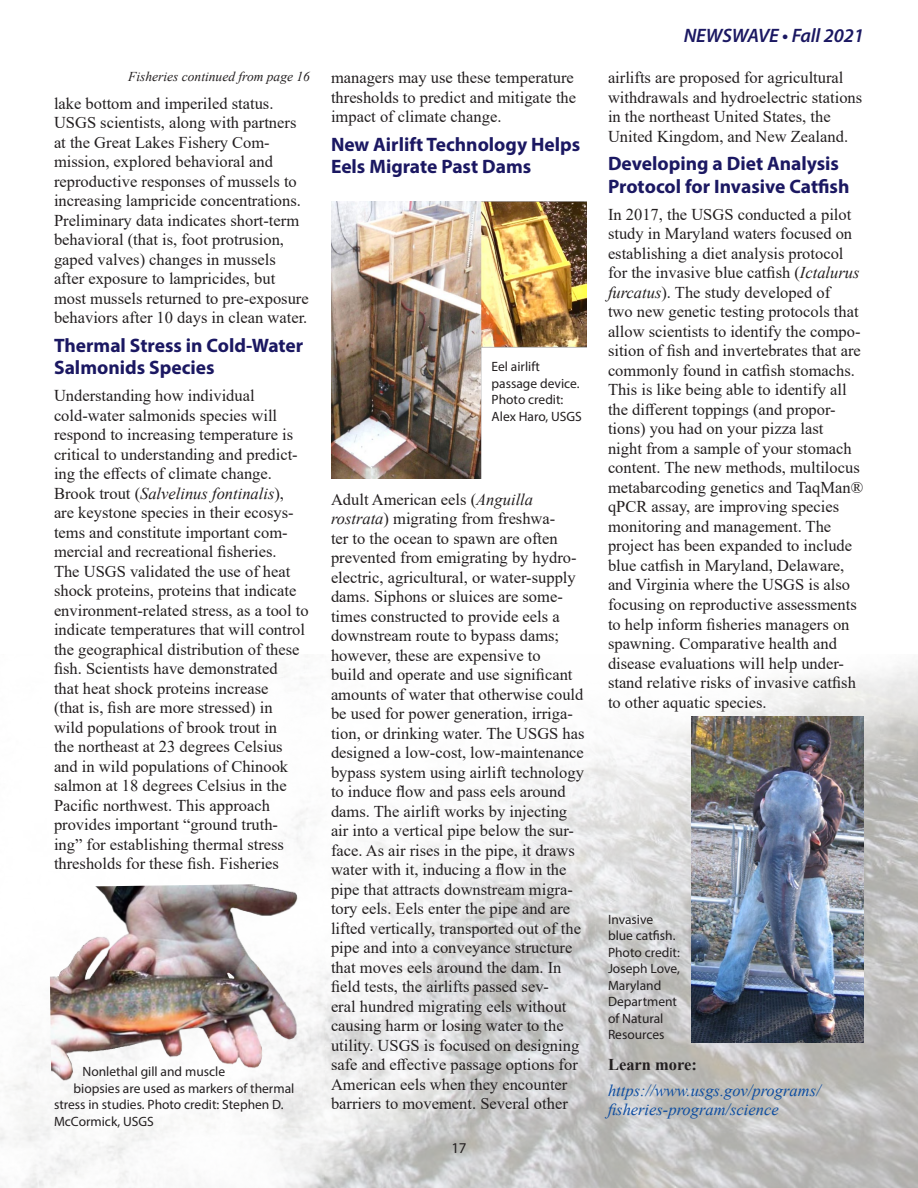
<style>
.page{position:relative;width:918px;height:1188px;background:#fff}
.page>*{position:absolute;margin:0;border:0;box-sizing:border-box;transform-origin:0 0}
.Heading_2{font:700 19.5px/22.5px "Myriad Pro";color:#1b1862}
.t1{font:italic 600 19.5px "Myriad Pro";letter-spacing:-.005em;color:#1b1862}
.Body_Text{font:16.5px/19.5px "Times New Roman";color:#231f20}
.Body_Text-2{font:italic 16.5px/19.5px "Times New Roman";color:#0d4da1}
.Body_Text-3{font:700 16.5px "Times New Roman";color:#231f20}
.t2{font:15px "Myriad Pro";color:#231f20}
.FigureCaption{font:13.5px/16.5px "Myriad Pro";color:#231f20}
.ContinuedToPage{font:italic 13.5px "Times New Roman";color:#231f20}
.s1{font-style:italic}
</style>
<div class="page">
<img style="left:0;top:665px;width:918px;height:523px">
<img style="left:49px;top:884px;width:252px;height:201px">
<img style="left:331px;top:202px;width:256px;height:276px">
<img style="left:692px;top:717px;width:172px;height:326px">
<p class="ContinuedToPage" style="left:128px;top:68px;width:183px">Fisheries continued from page 16</p>
<p class="Body_Text" style="left:54px;top:93px;width:256px">lake bottom and imperiled status.<br>USGS scientists, along with partners at the Great Lakes Fishery Com&shy;mission, explored behavioral and reproductive responses of mussels to increasing lampricide concentrations.<br>Preliminary data indicates short-term behavioral (that is, foot protrusion, gaped valves) changes in mussels after exposure to lampricides, but most mussels returned to pre-exposure behaviors after 10 days in clean water.</p>
<p class="Heading_2" style="left:54px;top:333px;width:251px">Thermal Stress in Cold-Water<br>Salmonids Species</p>
<p class="Body_Text" style="left:54px;top:385px;width:256px">Understanding how individual cold-water salmonids species will respond to increasing temperature is critical to understanding and predict&shy;ing the effects of climate change.<br>Brook trout (<span class="s1">Salvelinus fontinalis</span>),<br>are keystone species in their ecosys&shy;tems and constitute important com&shy;mercial and recreational fisheries.<br>The USGS validated the use of heat shock proteins, proteins that indicate environment-related stress, as a tool to indicate temperatures that will control the geographical distribution of these fish. Scientists have demonstrated<br>that heat shock proteins increase<br>(that is, fish are more stressed) in<br>wild populations of brook trout in<br>the northeast at 23 degrees Celsius and in wild populations of Chinook salmon at 18 degrees Celsius in the Pacific northwest. This approach provides important “ground truth&shy;ing” for establishing thermal stress thresholds for these fish. Fisheries</p>
<p class="FigureCaption" style="left:82px;top:1063px;width:144px">Nonlethal gill and muscle</p>
<p class="FigureCaption" style="left:74px;top:1080px;width:222px">biopsies are used as markers of thermal</p>
<p class="FigureCaption" style="left:54px;top:1096px;width:231px">stress in studies. Photo credit: Stephen D.</p>
<p class="FigureCaption" style="left:54px;top:1113px;width:101px">McCormick, USGS</p>
<p class="Body_Text" style="left:331px;top:68px;width:247px">managers may use these temperature thresholds to predict and mitigate the impact of climate change.</p>
<p class="Heading_2" style="left:331px;top:132px;width:251px">New Airlift Technology Helps<br>Eels Migrate Past Dams</p>
<p class="FigureCaption" style="left:492px;top:358px;width:92px">Eel airlift passage device.<br>Photo credit:<br>Alex Haro, USGS</p>
<p class="Body_Text" style="left:331px;top:489px;width:255px">Adult American eels (<span class="s1">Anguilla rostrata</span>) migrating from freshwa-<br>ter to the ocean to spawn are often prevented from emigrating by hydro&shy;electric, agricultural, or water-supply dams. Siphons or sluices are some&shy;times constructed to provide eels a downstream route to bypass dams; however, these are expensive to<br>build and operate and use significant amounts of water that otherwise could be used for power generation, irriga&shy;tion, or drinking water. The USGS has designed a low-cost, low-maintenance bypass system using airlift technology to induce flow and pass eels around dams. The airlift works by injecting air into a vertical pipe below the sur&shy;face. As air rises in the pipe, it draws water with it, inducing a flow in the pipe that attracts downstream migra&shy;tory eels. Eels enter the pipe and are lifted vertically, transported out of the pipe and into a conveyance structure that moves eels around the dam. In field tests, the airlifts passed sev-<br>eral hundred migrating eels without causing harm or losing water to the utility. USGS is focused on designing safe and effective passage options for American eels when they encounter barriers to movement. Several other</p>
<p class="t2" style="left:451px;top:1139px;width:17px">17</p>
<p class="t1" style="left:684px;top:23px;width:182px">NEWSWAVE • Fall 2021</p>
<p class="Body_Text" style="left:608px;top:68px;width:256px">airlifts are proposed for agricultural withdrawals and hydroelectric stations in the northeast United States, the United Kingdom, and New Zealand.</p>
<p class="Heading_2" style="left:608px;top:152px;width:243px">Developing a Diet Analysis<br>Protocol for Invasive Catfish</p>
<p class="Body_Text" style="left:608px;top:204px;width:257px">In 2017, the USGS conducted a pilot study in Maryland waters focused on establishing a diet analysis protocol for the invasive blue catfish (<span class="s1">Ictalurus furcatus</span>). The study developed of<br>two new genetic testing protocols that allow scientists to identify the compo&shy;sition of fish and invertebrates that are commonly found in catfish stomachs.<br>This is like being able to identify all the different toppings (and propor&shy;tions) you had on your pizza last<br>night from a sample of your stomach content. The new methods, multilocus metabarcoding genetics and TaqMan® qPCR assay, are improving species monitoring and management. The project has been expanded to include blue catfish in Maryland, Delaware, and Virginia where the USGS is also focusing on reproductive assessments to help inform fisheries managers on spawning. Comparative health and disease evaluations will help under&shy;stand relative risks of invasive catfish to other aquatic species.</p>
<p class="FigureCaption" style="left:608px;top:911px;width:73px">Invasive blue catfish.<br>Photo credit:<br>Joseph Love,<br>Maryland<br>Department of Natural<br>Resources</p>
<p class="Body_Text-3" style="left:608px;top:1053px;width:91px">Learn more:</p>
<p class="Body_Text-2" style="left:608px;top:1080px;width:214px">https://www.usgs.gov/programs/ fisheries-program/science</p>
</div>
